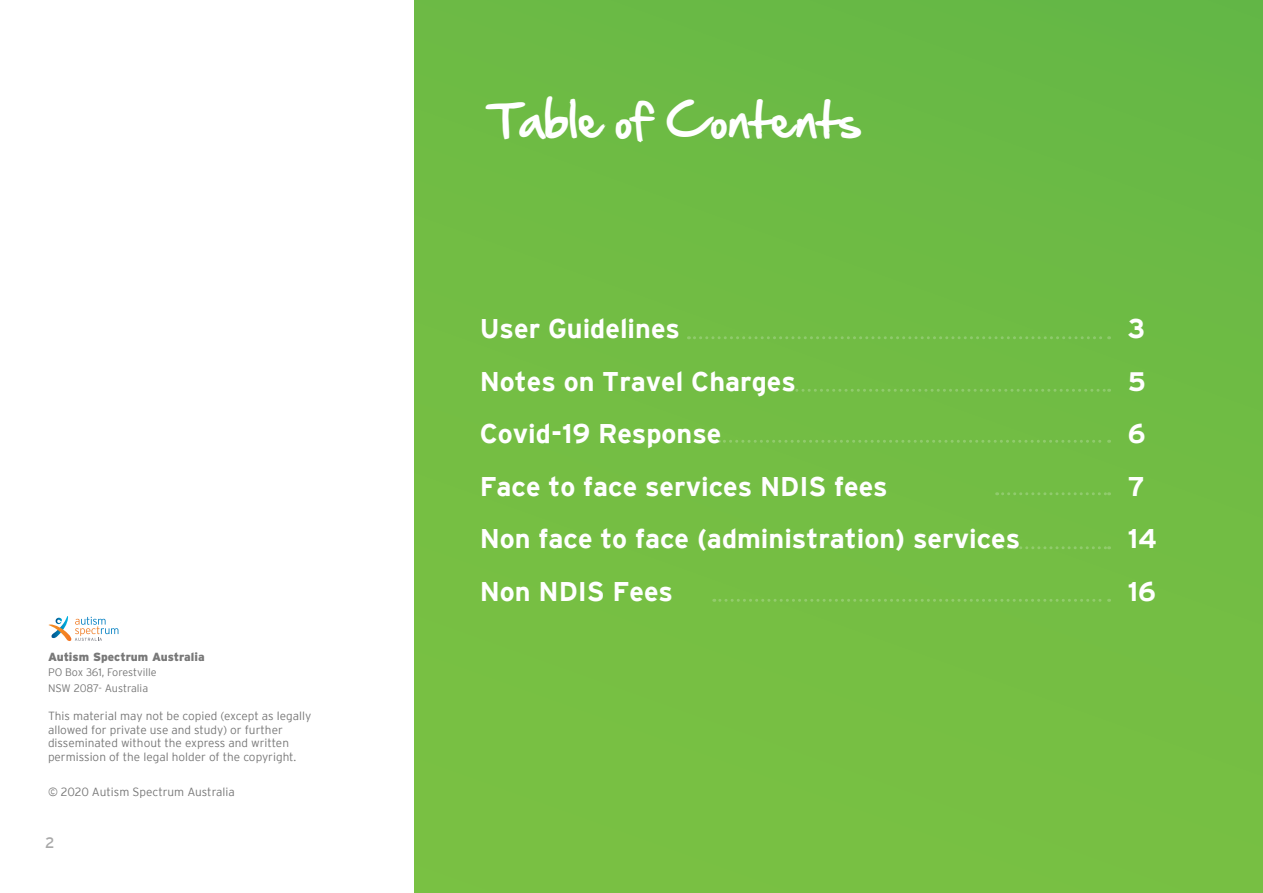
<style>
.page{position:relative;width:1263px;height:893px;background:#fff}
.page>*{position:absolute;margin:0;border:0;box-sizing:border-box;transform-origin:0 0}
.t1{font:42px "Hand Of Sean";color:#fff}
.t2{font:700 27px "Interstate";color:#fff}
.t3{font:15px "Interstate";color:#a8a8a8}
.t4{font:300 11.85px/13.8px "Interstate";color:#282828}
.t5{font:900 11.85px "Interstate";color:#282828}
.t6{font:300 10.8px/15.8px "Interstate";letter-spacing:-.01em;color:#282828}
</style>
<div class="page">
<div style="left:414px;top:0;width:849px;height:893px;background:#73bd44"></div>
<svg style="left:48px;top:616px;width:70px;height:25px"></svg>
<svg style="left:791px;top:389px;width:319px;height:3px"></svg>
<svg style="left:714px;top:599px;width:395px;height:3px"></svg>
<svg style="left:688px;top:336px;width:421px;height:3px"></svg>
<svg style="left:997px;top:546px;width:113px;height:3px"></svg>
<svg style="left:718px;top:440px;width:392px;height:3px"></svg>
<svg style="left:997px;top:492px;width:113px;height:3px"></svg>
<p class="t5" style="left:48px;top:650px;width:158px">Autism Spectrum Australia</p>
<p class="t6" style="left:48px;top:665px;width:110px">PO Box 361, Forestville<br>NSW 2087- Australia</p>
<p class="t4" style="left:48px;top:709px;width:265px">This material may not be copied (except as legally allowed for private use and study) or further disseminated without the express and written permission of the legal holder of the copyright.</p>
<p class="t4" style="left:48px;top:784px;width:188px">© 2020 Autism Spectrum Australia</p>
<p class="t3" style="left:45px;top:834px;width:11px">2</p>
<h1 class="t1" style="left:491px;top:82px;width:373px">Table of Contents</h1>
<h2 class="t2" style="left:480px;top:314px;width:202px">User Guidelines</h2>
<h2 class="t2" style="left:1128px;top:314px;width:19px">3</h2>
<h2 class="t2" style="left:480px;top:366px;width:318px">Notes on Travel Charges</h2>
<h2 class="t2" style="left:1128px;top:366px;width:20px">5</h2>
<h2 class="t2" style="left:480px;top:419px;width:243px">Covid-19 Response</h2>
<h2 class="t2" style="left:1128px;top:419px;width:19px">6</h2>
<h2 class="t2" style="left:480px;top:471px;width:409px">Face to face services NDIS fees</h2>
<h2 class="t2" style="left:1128px;top:471px;width:19px">7</h2>
<h2 class="t2" style="left:480px;top:524px;width:542px">Non face to face (administration) services</h2>
<h2 class="t2" style="left:1128px;top:524px;width:31px">14</h2>
<h2 class="t2" style="left:480px;top:576px;width:195px">Non NDIS Fees</h2>
<h2 class="t2" style="left:1128px;top:576px;width:30px">16</h2>
</div>
